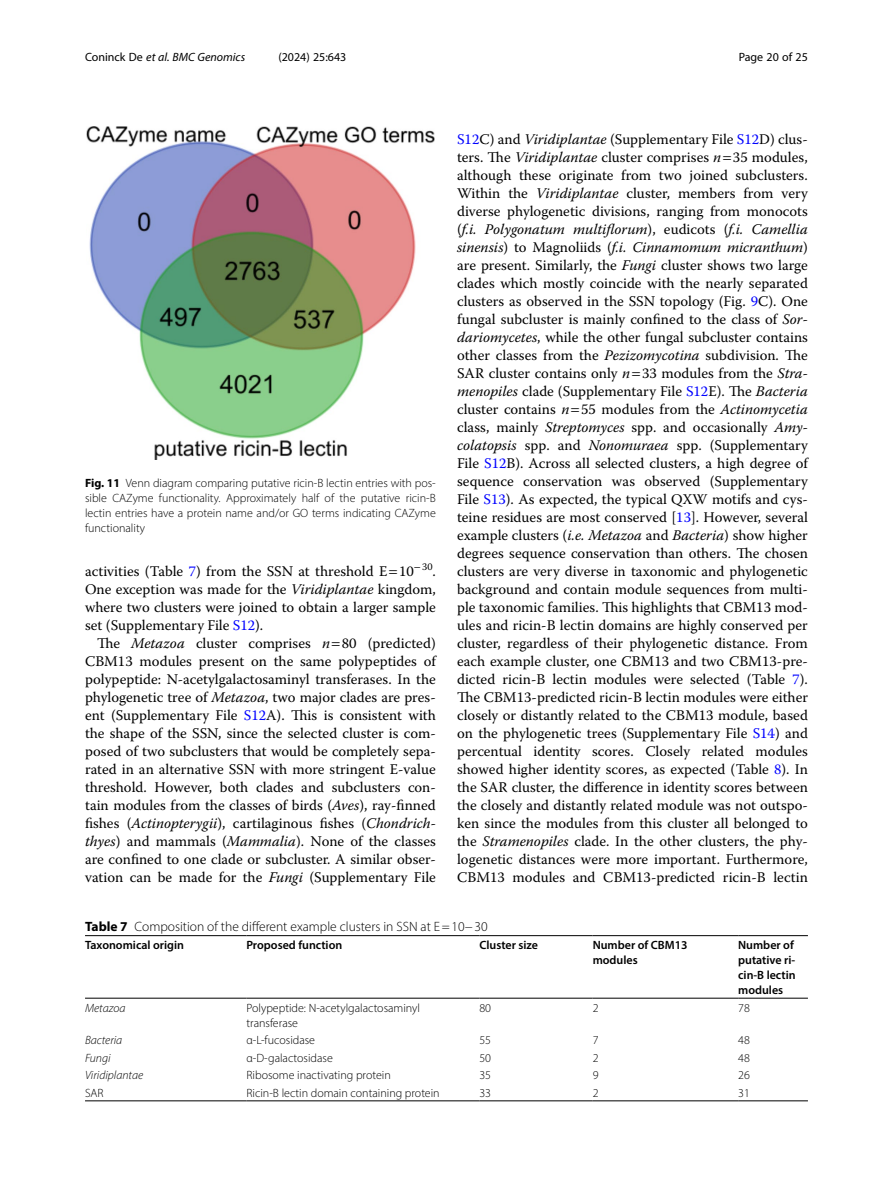
<style>
.page{position:relative;width:893px;height:1191px;background:#fff}
.page>*{position:absolute;margin:0;border:0;box-sizing:border-box;transform-origin:0 0}
.Body_Text_Indent{font:14.7px/18px "Warnock Pro";color:#000;text-align:justify}
.Body_Text{font:14.7px/18px "Warnock Pro";color:#000;text-align:justify}
.Table_Caption{font:300 13.5px "Myriad Pro";color:#000}
.Figure_Caption{font:300 12px/15px "Myriad Pro";color:#000;text-align:justify}
.Table_Body{font:300 12px/15px "Myriad Pro";color:#000}
.Table_Head{font:600 12px/15px "Myriad Pro";color:#000}
.Table_Body-2{font:italic 300 12px "Myriad Pro";color:#000}
.t1{font:italic 12px "Myriad Pro";color:#000}
.t2{font:12px "Myriad Pro";color:#000}
.s1{font-style:normal}
.s2{color:#00f}
.s3{font-style:italic}
.s4{font-weight:700}
</style>
<div class="page">
<hr style="left:85px;top:998px;width:161px;height:1px;background:#000">
<hr style="left:246px;top:935px;width:233px;height:1px;background:#000">
<hr style="left:246px;top:998px;width:233px;height:1px;background:#000">
<hr style="left:479px;top:935px;width:114px;height:1px;background:#000">
<hr style="left:479px;top:998px;width:114px;height:1px;background:#000">
<hr style="left:593px;top:935px;width:145px;height:1px;background:#000">
<hr style="left:593px;top:998px;width:145px;height:1px;background:#000">
<hr style="left:738px;top:935px;width:70px;height:1px;background:#000">
<hr style="left:738px;top:998px;width:70px;height:1px;background:#000">
<hr style="left:85px;top:1100px;width:161px;height:1px;background:#000">
<hr style="left:246px;top:1100px;width:233px;height:1px;background:#000">
<hr style="left:479px;top:1100px;width:114px;height:1px;background:#000">
<hr style="left:593px;top:1100px;width:145px;height:1px;background:#000">
<hr style="left:738px;top:1100px;width:70px;height:1px;background:#000">
<hr style="left:85px;top:935px;width:161px;height:1px;background:#000">
<img style="left:86px;top:126px;width:349px;height:333px">
<p class="t1" style="left:85px;top:50px;width:162px"><span class="s1">Coninck De</span> et al. BMC Genomics</p>
<p class="t2" style="left:278px;top:50px;width:70px">(2024) 25:643</p>
<p class="t2" style="left:739px;top:50px;width:71px">Page 20 of 25</p>
<p class="Body_Text_Indent" style="left:457px;top:130px;width:352px"><span class="s2">S12</span>C) and <span class="s3">Viridiplantae</span> (Supplementary File <span class="s2">S12</span>D) clus&shy;ters. The <span class="s3">Viridiplantae</span> cluster comprises <span class="s3">n</span> 35 modules, although these originate from two joined subclusters.<br>Within the <span class="s3">Viridiplantae</span> cluster, members from very diverse phylogenetic divisions, ranging from monocots (<span class="s3">f.i. Polygonatum multiflorum</span>), eudicots (<span class="s3">f.i. Camellia sinensis</span>) to Magnoliids (<span class="s3">f.i. Cinnamomum micranthum</span>) are present. Similarly, the <span class="s3">Fungi</span> cluster shows two large clades which mostly coincide with the nearly separated clusters as observed in the SSN topology (Fig. <span class="s2">9</span>C). One fungal subcluster is mainly confined to the class of <span class="s3">Sor&shy;dariomycetes</span>, while the other fungal subcluster contains other classes from the <span class="s3">Pezizomycotina</span> subdivision. The SAR cluster contains only <span class="s3">n</span> 33 modules from the <span class="s3">Stra&shy;menopiles</span> clade (Supplementary File <span class="s2">S12</span>E). The <span class="s3">Bacteria </span>cluster contains <span class="s3">n</span> 55 modules from the <span class="s3">Actinomycetia </span>class, mainly <span class="s3">Streptomyces</span> spp. and occasionally <span class="s3">Amy&shy;colatopsis</span> spp. and <span class="s3">Nonomuraea</span> spp. (Supplementary File <span class="s2">S12</span>B). Across all selected clusters, a high degree of sequence conservation was observed (Supplementary File <span class="s2">S13</span>). As expected, the typical QXW motifs and cys&shy;teine residues are most conserved [<span class="s2">13</span>]. However, several example clusters (<span class="s3">i.e. Metazoa</span> and <span class="s3">Bacteria</span>) show higher degrees sequence conservation than others. The chosen clusters are very diverse in taxonomic and phylogenetic background and contain module sequences from multi&shy;ple taxonomic families. This highlights that CBM13 mod&shy;ules and ricin-B lectin domains are highly conserved per cluster, regardless of their phylogenetic distance. From each example cluster, one CBM13 and two CBM13-pre&shy;dicted ricin-B lectin modules were selected (Table <span class="s2">7</span>).<br>The CBM13-predicted ricin-B lectin modules were either closely or distantly related to the CBM13 module, based on the phylogenetic trees (Supplementary File <span class="s2">S14</span>) and percentual identity scores. Closely related modules showed higher identity scores, as expected (Table <span class="s2">8</span>). In the SAR cluster, the difference in identity scores between the closely and distantly related module was not outspo&shy;ken since the modules from this cluster all belonged to the <span class="s3">Stramenopiles</span> clade. In the other clusters, the phy&shy;logenetic distances were more important. Furthermore, CBM13 modules and CBM13-predicted ricin-B lectin</p>
<p class="Table_Caption" style="left:85px;top:918px;width:404px"><span class="s4">Table 7</span> Composition of the different example clusters in SSN at E=10−30</p>
<p class="Table_Head" style="left:85px;top:937px;width:100px">Taxonomical origin</p>
<p class="Table_Head" style="left:246px;top:937px;width:97px">Proposed function</p>
<p class="Table_Head" style="left:479px;top:937px;width:60px">Cluster size</p>
<p class="Table_Head" style="left:593px;top:937px;width:96px">Number of CBM13 modules</p>
<p class="Table_Head" style="left:738px;top:937px;width:59px">Number of putative ri&shy;cin-B lectin modules</p>
<p class="Table_Body-2" style="left:85px;top:1000px;width:42px">Metazoa</p>
<p class="Table_Body" style="left:246px;top:1000px;width:175px">Polypeptide: N-acetylgalactosaminyl transferase</p>
<p class="Table_Body" style="left:479px;top:1000px;width:13px">80</p>
<p class="Table_Body" style="left:593px;top:1000px;width:7px">2</p>
<p class="Table_Body" style="left:738px;top:1000px;width:13px">78</p>
<p class="Table_Body-2" style="left:85px;top:1032px;width:39px">Bacteria</p>
<p class="Table_Body" style="left:246px;top:1032px;width:70px">α-L-fucosidase</p>
<p class="Table_Body" style="left:479px;top:1032px;width:13px">55</p>
<p class="Table_Body" style="left:593px;top:1032px;width:7px">7</p>
<p class="Table_Body" style="left:738px;top:1032px;width:13px">48</p>
<p class="Table_Body-2" style="left:85px;top:1050px;width:27px">Fungi</p>
<p class="Table_Body" style="left:246px;top:1050px;width:88px">α-D-galactosidase</p>
<p class="Table_Body" style="left:479px;top:1050px;width:13px">50</p>
<p class="Table_Body" style="left:593px;top:1050px;width:7px">2</p>
<p class="Table_Body" style="left:738px;top:1050px;width:13px">48</p>
<p class="Table_Body-2" style="left:85px;top:1067px;width:60px">Viridiplantae</p>
<p class="Table_Body" style="left:246px;top:1067px;width:146px">Ribosome inactivating protein</p>
<p class="Table_Body" style="left:479px;top:1067px;width:13px">35</p>
<p class="Table_Body" style="left:593px;top:1067px;width:7px">9</p>
<p class="Table_Body" style="left:738px;top:1067px;width:13px">26</p>
<p class="Table_Body" style="left:85px;top:1085px;width:20px">SAR</p>
<p class="Table_Body" style="left:246px;top:1085px;width:195px">Ricin-B lectin domain containing protein</p>
<p class="Table_Body" style="left:479px;top:1085px;width:13px">33</p>
<p class="Table_Body" style="left:593px;top:1085px;width:7px">2</p>
<p class="Table_Body" style="left:738px;top:1085px;width:13px">31</p>
<p class="Figure_Caption" style="left:85px;top:475px;width:352px"><span class="s4">Fig. 11</span> Venn diagram comparing putative ricin-B lectin entries with pos&shy;sible CAZyme functionality. Approximately half of the putative ricin-B lectin entries have a protein name and/or GO terms indicating CAZyme functionality</p>
<p class="Body_Text" style="left:85px;top:562px;width:352px">activities (Table <span class="s2">7</span>) from the SSN at threshold E 10<sup>−</sup><sup>30</sup>.<br>One exception was made for the <span class="s3">Viridiplantae</span> kingdom, where two clusters were joined to obtain a larger sample set (Supplementary File <span class="s2">S12</span>).</p>
<p class="Body_Text_Indent" style="left:85px;top:634px;width:352px;text-indent:12px">The <span class="s3">Metazoa</span> cluster comprises <span class="s3">n</span> 80 (predicted)<br>CBM13 modules present on the same polypeptides of polypeptide: N-acetylgalactosaminyl transferases. In the phylogenetic tree of <span class="s3">Metazoa</span>, two major clades are pres&shy;ent (Supplementary File <span class="s2">S12</span>A). This is consistent with the shape of the SSN, since the selected cluster is com&shy;posed of two subclusters that would be completely sepa&shy;rated in an alternative SSN with more stringent E-value threshold. However, both clades and subclusters con&shy;tain modules from the classes of birds (<span class="s3">Aves</span>), ray-finned fishes (<span class="s3">Actinopterygii</span>), cartilaginous fishes (<span class="s3">Chondrich&shy;thyes</span>) and mammals (<span class="s3">Mammalia</span>). None of the classes are confined to one clade or subcluster. A similar obser&shy;vation can be made for the <span class="s3">Fungi</span> (Supplementary File</p>
</div>
